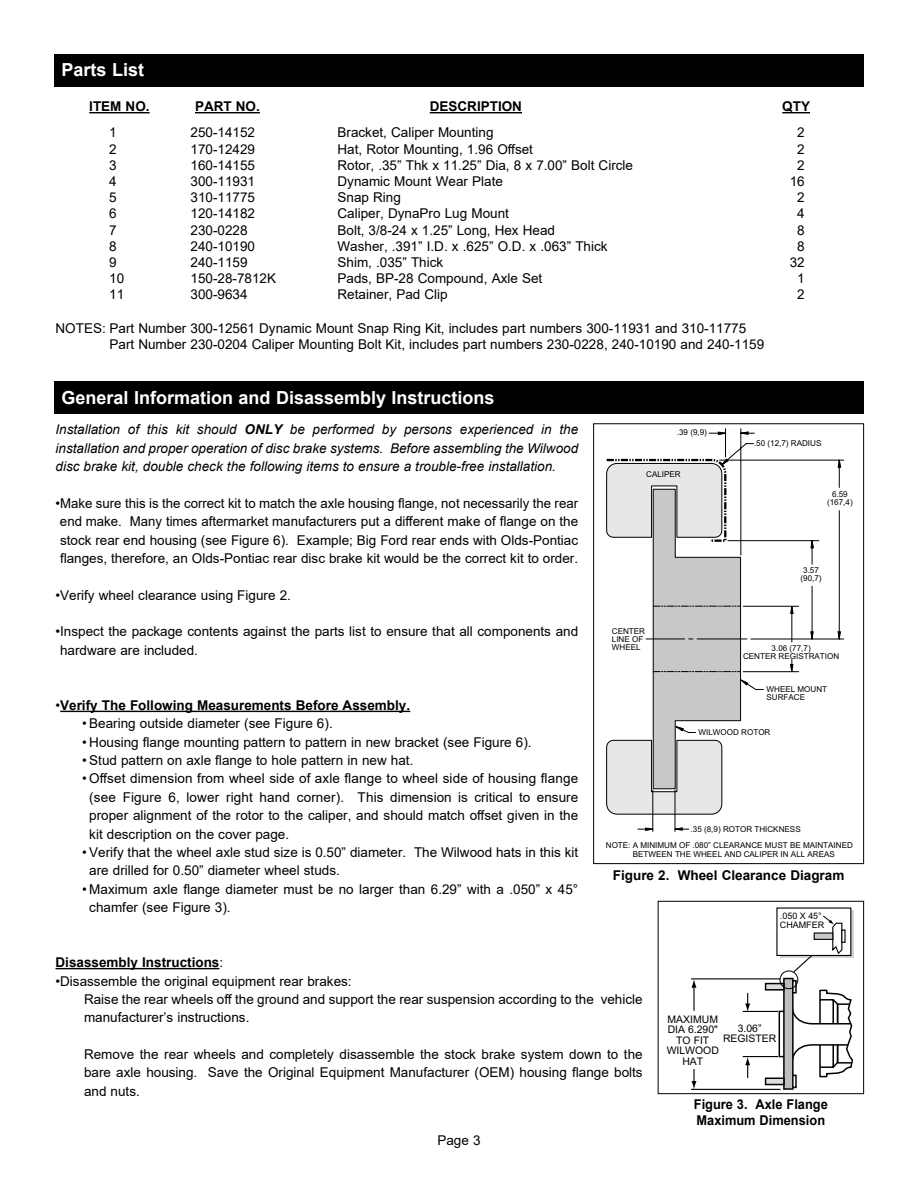
<style>
.page{position:relative;width:918px;height:1188px;background:#fff}
.page>*{position:absolute;margin:0;border:0;box-sizing:border-box;transform-origin:0 0}
.t1{font:700 18px "Arial";color:#fff}
.t2{font:13.5px/16.2px "Arial";color:#000}
.t3{font:italic 13.5px/18.3px "Arial";color:#000;text-align:justify}
.t4{font:700 13.5px "Arial";color:#000}
.t5{font:700 13.5px/16.2px "Arial";color:#000;scale:.95 1}
.t6{font:10.5px/10.5px "Arial";color:#000;text-align:center}
.t7{font:9px/9px "Arial";color:#000}
.t8{font:8.1px/8.1px "Arial";color:#000}
.s1{font-weight:700}
.s2{font-weight:400}
</style>
<div class="page">
<hr style="left:60px;top:711px;width:350px;height:1px;background:#000">
<hr style="left:56px;top:968px;width:163px;height:1px;background:#000">
<div style="left:54px;top:382px;width:810px;height:32px;background:#000"></div>
<hr style="left:720px;top:460px;width:124px;height:1px;background:#000">
<hr style="left:751px;top:639px;width:93px;height:1px;background:#000">
<hr style="left:675px;top:790px;width:1px;height:41px;background:#000">
<hr style="left:653px;top:790px;width:1px;height:41px;background:#000">
<svg style="left:674px;top:827px;width:15px;height:4px"></svg>
<svg style="left:638px;top:827px;width:15px;height:4px"></svg>
<svg style="left:606px;top:428px;width:235px;height:387px"></svg>
<div style="left:593px;top:423px;width:271px;height:441px;border:1px solid #000"></div>
<div style="left:779px;top:1011px;width:11px;height:46px;background:#fff;border:1px solid #000"></div>
<hr style="left:691px;top:978px;width:89px;height:1px;background:#000">
<hr style="left:743px;top:1011px;width:35px;height:1px;background:#000">
<hr style="left:691px;top:1089px;width:89px;height:1px;background:#000">
<hr style="left:743px;top:1056px;width:35px;height:1px;background:#000">
<hr style="left:693px;top:986px;width:2px;height:25px;background:#000">
<svg style="left:691px;top:979px;width:6px;height:9px"></svg>
<svg style="left:691px;top:1069px;width:6px;height:21px"></svg>
<svg style="left:745px;top:1057px;width:5px;height:21px"></svg>
<svg style="left:745px;top:993px;width:5px;height:18px"></svg>
<div style="left:784px;top:979px;width:9px;height:110px;background:#bcbec0"></div>
<div style="left:783px;top:978px;width:11px;height:112px;border:1px solid #000"></div>
<svg style="left:792px;top:980px;width:5px;height:9px"></svg>
<div style="left:765px;top:983px;width:20px;height:8px;background:#dcddde;border:1px solid #000"></div>
<div style="left:792px;top:1075px;width:5px;height:13px;border:1px solid #000"></div>
<div style="left:766px;top:1078px;width:18px;height:7px;background:#dcddde"></div>
<div style="left:765px;top:1078px;width:20px;height:7px;border:1px solid #000"></div>
<svg style="left:792px;top:989px;width:62px;height:98px"></svg>
<svg style="left:780px;top:911px;width:74px;height:47px"></svg>
<div style="left:777px;top:908px;width:74px;height:47px;background:#fff"></div>
<svg style="left:843px;top:930px;width:3px;height:13px"></svg>
<div style="left:814px;top:932px;width:19px;height:8px;background:#c7c8ca;border:1px solid #000"></div>
<svg style="left:822px;top:915px;width:21px;height:40px"></svg>
<div style="left:780px;top:971px;width:18px;height:18px;border:1px solid #000;border-radius:50%"></div>
<svg style="left:792px;top:954px;width:21px;height:19px"></svg>
<div style="left:658px;top:901px;width:206px;height:193px;border:1px solid #000"></div>
<div style="left:54px;top:54px;width:810px;height:32px;background:#000"></div>
<hr style="left:89px;top:112px;width:61px;height:1px;background:#000">
<hr style="left:195px;top:112px;width:65px;height:1px;background:#000">
<hr style="left:430px;top:112px;width:92px;height:1px;background:#000">
<svg style="left:782px;top:112px;width:28px;height:1px"></svg>
<h1 class="t1" style="left:62px;top:57px;width:84px">Parts List</h1>
<p class="t4" style="left:89px;top:97px;width:62px">ITEM NO.</p>
<p class="t4" style="left:195px;top:97px;width:66px">PART NO.</p>
<p class="t4" style="left:430px;top:97px;width:94px">DESCRIPTION</p>
<p class="t4" style="left:782px;top:97px;width:29px">QTY</p>
<p class="t2" style="left:191px;top:124px;width:87px">250-14152<br>170-12429<br>160-14155<br>300-11931<br>310-11775<br>120-14182<br>230-0228<br>240-10190<br>240-1159<br>150-28-7812K<br>300-9634</p>
<p class="t2" style="left:338px;top:124px;width:297px">Bracket, Caliper Mounting<br>Hat, Rotor Mounting, 1.96 Offset<br>Rotor, .35” Thk x 11.25” Dia, 8 x 7.00” Bolt Circle<br>Dynamic Mount Wear Plate<br>Snap Ring<br>Caliper, DynaPro Lug Mount<br>Bolt, 3/8-24 x 1.25” Long, Hex Head<br>Washer, .391” I.D. x .625” O.D. x .063” Thick<br>Shim, .035” Thick<br>Pads, BP-28 Compound, Axle Set<br>Retainer, Pad Clip</p>
<p class="t2" style="left:109px;top:124px;width:17px">1<br>2<br>3<br>4<br>5<br>6<br>7<br>8<br>9<br>10<br>11</p>
<p class="t2" style="left:790px;top:124px;width:17px;text-align:center">2<br>2<br>2<br>16<br>2<br>4<br>8<br>8<br>32<br>1<br>2</p>
<p class="t2" style="left:110px;top:320px;width:656px;text-indent:-54px">NOTES: Part Number 300-12561 Dynamic Mount Snap Ring Kit, includes part numbers 300-11931 and 310-11775<br>Part Number 230-0204 Caliper Mounting Bolt Kit, includes part numbers 230-0228, 240-10190 and 240-1159</p>
<h1 class="t1" style="left:62px;top:385px;width:435px">General Information and Disassembly Instructions</h1>
<p class="t3" style="left:56px;top:421px;width:524px">Installation of this kit should <span class="s1">ONLY</span> be performed by persons experienced in the installation and proper operation of disc brake systems. Before assembling the Wilwood disc brake kit, double check the following items to ensure a trouble-free installation.</p>
<p class="t2" style="left:56px;top:494px;width:524px;line-height:18.3px;text-align:center">•Make sure this is the correct kit to match the axle housing flange, not necessarily the rear end make. Many times aftermarket manufacturers put a different make of flange on the stock rear end housing (see Figure 6). Example; Big Ford rear ends with Olds-Pontiac flanges, therefore, an Olds-Pontiac rear disc brake kit would be the correct kit to order.</p>
<p class="t2" style="left:56px;top:587px;width:237px">•Verify wheel clearance using Figure 2.</p>
<p class="t2" style="left:60px;top:622px;width:520px;line-height:18.3px;text-indent:-4px">•Inspect the package contents against the parts list to ensure that all components and hardware are included.</p>
<p class="t4" style="left:56px;top:696px;width:356px"><span class="s2">•</span>Verify The Following Measurements Before Assembly.</p>
<p class="t2" style="left:82px;top:715px;width:252px">• Bearing outside diameter (see Figure 6).</p>
<p class="t2" style="left:82px;top:734px;width:451px">• Housing flange mounting pattern to pattern in new bracket (see Figure 6).</p>
<p class="t2" style="left:82px;top:752px;width:333px">• Stud pattern on axle flange to hole pattern in new hat.</p>
<p class="t2" style="left:89px;top:769px;width:490px;line-height:18.3px;text-align:justify;text-indent:-7px">• Offset dimension from wheel side of axle flange to wheel side of housing flange (see Figure 6, lower right hand corner). This dimension is critical to ensure proper alignment of the rotor to the caliper, and should match offset given in the kit description on the cover page.</p>
<p class="t2" style="left:89px;top:843px;width:491px;line-height:18.3px;text-indent:-7px">• Verify that the wheel axle stud size is 0.50” diameter. The Wilwood hats in this kit are drilled for 0.50” diameter wheel studs.</p>
<p class="t2" style="left:89px;top:880px;width:490px;line-height:18.3px;text-indent:-7px">• Maximum axle flange diameter must be no larger than 6.29” with a .050” x 45° chamfer (see Figure 3).</p>
<p class="t8" style="left:677px;top:429px;width:32px">.39 (9,9)</p>
<p class="t8" style="left:646px;top:470px;width:36px">CALIPER</p>
<p class="t8" style="left:612px;top:627px;width:35px">CENTER<br>LINE OF<br>WHEEL</p>
<p class="t8" style="left:754px;top:440px;width:69px">.50 (12,7) RADIUS</p>
<p class="t8" style="left:827px;top:490px;width:27px;text-align:center">6.59 (167,4)</p>
<p class="t8" style="left:800px;top:567px;width:23px;text-align:center">3.57 (90,7)</p>
<p class="t8" style="left:743px;top:644px;width:98px;text-align:center">3.06 (77,7)<br>CENTER REGISTRATION</p>
<p class="t8" style="left:767px;top:685px;width:62px">WHEEL MOUNT<br>SURFACE</p>
<p class="t8" style="left:699px;top:728px;width:73px">WILWOOD ROTOR</p>
<p class="t8" style="left:691px;top:825px;width:112px">.35 (8,9) ROTOR THICKNESS</p>
<p class="t8" style="left:633px;top:840px;width:222px;line-height:9.8px;text-indent:-27px">NOTE: A MINIMUM OF .080” CLEARANCE MUST BE MAINTAINED<br>BETWEEN THE WHEEL AND CALIPER IN ALL AREAS</p>
<p class="t4" style="left:613px;top:866px;width:233px">Figure 2. Wheel Clearance Diagram</p>
<p class="t7" style="left:780px;top:911px;width:46px">.050 X 45°<br>CHAMFER</p>
<p class="t4" style="left:56px;top:953px;width:169px">Disassembly Instructions<span class="s2">:</span></p>
<p class="t2" style="left:84px;top:972px;width:560px;line-height:18.3px;text-indent:-28px">•Disassemble the original equipment rear brakes:<br>Raise the rear wheels off the ground and support the rear suspension according to the vehicle manufacturer’s instructions.</p>
<p class="t2" style="left:84px;top:1045px;width:560px;line-height:18.3px;text-align:justify">Remove the rear wheels and completely disassemble the stock brake system down to the bare axle housing. Save the Original Equipment Manufacturer (OEM) housing flange bolts and nuts.</p>
<p class="t2" style="left:437px;top:1132px;width:45px">Page 3</p>
<p class="t6" style="left:667px;top:1014px;width:54px">MAXIMUM<br>DIA 6.290"<br>TO FIT<br>WILWOOD<br>HAT</p>
<p class="t6" style="left:723px;top:1023px;width:55px">3.06”<br>REGISTER</p>
<p class="t5" style="left:694px;top:1097px;width:143px">Figure 3. Axle Flange<br>Maximum Dimension</p>
</div>
